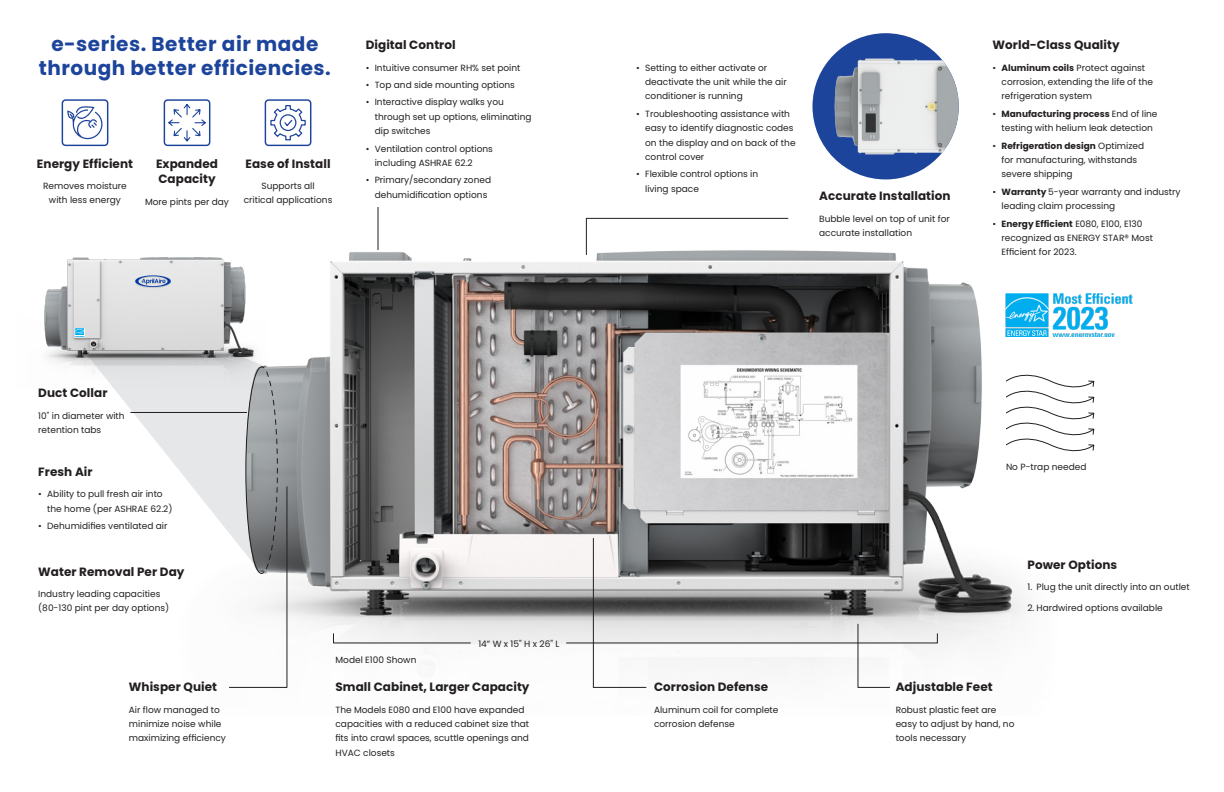
<style>
.page{position:relative;width:1224px;height:792px;background:#fff}
.page>*{position:absolute;margin:0;border:0;box-sizing:border-box;transform-origin:0 0}
.t1{font:700 20px/24px "Poppins";letter-spacing:.025em;color:#1d449b;text-align:center}
.t2{font:700 12px/15.6px "Poppins";letter-spacing:.005em;color:#231f20}
.Text{font:9px/14.4px "Poppins";color:#231f20}
.s1{font-weight:700}
</style>
<div class="page">
<svg style="left:114px;top:388px;width:24px;height:30px"></svg>
<img style="left:138px;top:33px;width:887px;height:617px">
<svg style="left:229px;top:366px;width:59px;height:322px"></svg>
<svg style="left:586px;top:218px;width:203px;height:37px"></svg>
<svg style="left:1006px;top:368px;width:89px;height:91px"></svg>
<svg style="left:566px;top:538px;width:372px;height:150px"></svg>
<svg style="left:333px;top:633px;width:138px;height:11px"></svg>
<img style="left:44px;top:243px;width:229px;height:145px">
<div style="left:812px;top:33px;width:147px;height:146px;background:#1d449b;border-radius:50%"></div>
<img style="left:812px;top:50px;width:147px;height:129px">
<svg style="left:75px;top:328px;width:9px;height:9px"></svg>
<hr style="left:130px;top:412px;width:117px;height:1px;background:#231f20">
<hr style="left:378px;top:207px;width:1px;height:43px;background:#231f20">
<img style="left:1002px;top:290px;width:131px;height:47px">
<div style="left:62px;top:99px;width:46px;height:47px;border:1px solid #1d449b;border-radius:3px"></div>
<svg style="left:67px;top:106px;width:35px;height:33px"></svg>
<div style="left:265px;top:99px;width:46px;height:47px;border:1px solid #1d449b;border-radius:3px"></div>
<svg style="left:270px;top:104px;width:36px;height:37px"></svg>
<div style="left:164px;top:99px;width:46px;height:47px;border:1px solid #1d449b;border-radius:3px"></div>
<svg style="left:167px;top:103px;width:40px;height:40px"></svg>
<h1 class="t1" style="left:39px;top:33px;width:293px">e-series. Better air made through better efficiencies.</h1>
<h2 class="t2" style="left:37px;top:156px;width:98px">Energy Efficient</h2>
<p class="Text" style="left:43px;top:179px;width:85px;text-align:center">Removes moisture with less energy</p>
<h2 class="t2" style="left:156px;top:156px;width:64px">Expanded<br>Capacity</h2>
<p class="Text" style="left:145px;top:194px;width:85px">More pints per day</p>
<h2 class="t2" style="left:246px;top:156px;width:87px">Ease of Install</h2>
<p class="Text" style="left:244px;top:179px;width:90px;text-align:center">Supports all<br>critical applications</p>
<h2 class="t2" style="left:366px;top:37px;width:91px">Digital Control</h2>
<p class="Text" style="left:366px;top:60px;width:156px">• Intuitive consumer RH% set point</p>
<p class="Text" style="left:366px;top:78px;width:151px">• Top and side mounting options</p>
<p class="Text" style="left:375px;top:95px;width:158px;text-indent:-9px">• Interactive display walks you through set up options, eliminating dip switches</p>
<p class="Text" style="left:375px;top:141px;width:120px;text-indent:-9px">• Ventilation control options including ASHRAE 62.2</p>
<p class="Text" style="left:366px;top:173px;width:127px;text-align:center">• Primary/secondary zoned dehumidification options</p>
<h2 class="t2" style="left:38px;top:385px;width:71px">Duct Collar</h2>
<p class="Text" style="left:38px;top:408px;width:88px">10" in diameter with retention tabs</p>
<h2 class="t2" style="left:38px;top:464px;width:56px">Fresh Air</h2>
<p class="Text" style="left:47px;top:487px;width:127px;text-indent:-9px">• Ability to pull fresh air into the home (per ASHRAE 62.2)</p>
<p class="Text" style="left:38px;top:519px;width:131px">• Dehumidifies ventilated air</p>
<h2 class="t2" style="left:38px;top:564px;width:148px">Water Removal Per Day</h2>
<p class="Text" style="left:38px;top:587px;width:133px">Industry leading capacities (80-130 pint per day options)</p>
<p class="Text" style="left:478px;top:637px;width:82px">14” W x 15" H x 26" L</p>
<h2 class="t2" style="left:129px;top:679px;width:90px">Whisper Quiet</h2>
<p class="Text" style="left:129px;top:702px;width:99px">Air flow managed to minimize noise while maximizing efficiency</p>
<p class="Text" style="left:336px;top:653px;width:82px">Model E100 Shown</p>
<h2 class="t2" style="left:336px;top:679px;width:196px">Small Cabinet, Larger Capacity</h2>
<p class="Text" style="left:336px;top:702px;width:195px">The Models E080 and E100 have expanded capacities with a reduced cabinet size that fits into crawl spaces, scuttle openings and HVAC closets</p>
<p class="Text" style="left:645px;top:60px;width:143px;text-indent:-9px">• Setting to either activate or deactivate the unit while the air conditioner is running</p>
<p class="Text" style="left:645px;top:107px;width:152px;text-indent:-9px">• Troubleshooting assistance with easy to identify diagnostic codes on the display and on back of the control cover</p>
<p class="Text" style="left:645px;top:167px;width:115px;text-indent:-9px">• Flexible control options in living space</p>
<h2 class="t2" style="left:819px;top:188px;width:133px">Accurate Installation</h2>
<p class="Text" style="left:819px;top:211px;width:132px">Bubble level on top of unit for accurate installation</p>
<h2 class="t2" style="left:993px;top:37px;width:129px">World-Class Quality</h2>
<p class="Text" style="left:1002px;top:60px;width:153px;text-indent:-9px">• <span class="s1">Aluminum coils</span> Protect against corrosion, extending the life of the refrigeration system</p>
<p class="Text" style="left:993px;top:107px;width:167px;text-align:center">• <span class="s1">Manufacturing process</span> End of line testing with helium leak detection</p>
<p class="Text" style="left:1002px;top:138px;width:144px;text-indent:-9px">• <span class="s1">Refrigeration design</span> Optimized for manufacturing, withstands severe shipping</p>
<p class="Text" style="left:1002px;top:185px;width:181px;text-indent:-9px">• <span class="s1">Warranty</span> 5-year warranty and industry leading claim processing</p>
<p class="Text" style="left:1002px;top:216px;width:153px;text-indent:-9px">• <span class="s1">Energy Efficient</span> E080, E100, E130 recognized as ENERGY STAR® Most<br>Efficient for 2023.</p>
<h2 class="t2" style="left:654px;top:679px;width:116px">Corrosion Defense</h2>
<p class="Text" style="left:654px;top:702px;width:126px">Aluminum coil for complete corrosion defense</p>
<p class="Text" style="left:1006px;top:460px;width:82px">No P-trap needed</p>
<h2 class="t2" style="left:1027px;top:557px;width:91px">Power Options</h2>
<p class="Text" style="left:1027px;top:580px;width:164px">1. Plug the unit directly into an outlet</p>
<p class="Text" style="left:1027px;top:601px;width:137px">2. Hardwired options available</p>
<h2 class="t2" style="left:896px;top:679px;width:99px">Adjustable Feet</h2>
<p class="Text" style="left:896px;top:702px;width:120px">Robust plastic feet are easy to adjust by hand, no tools necessary</p>
</div>
